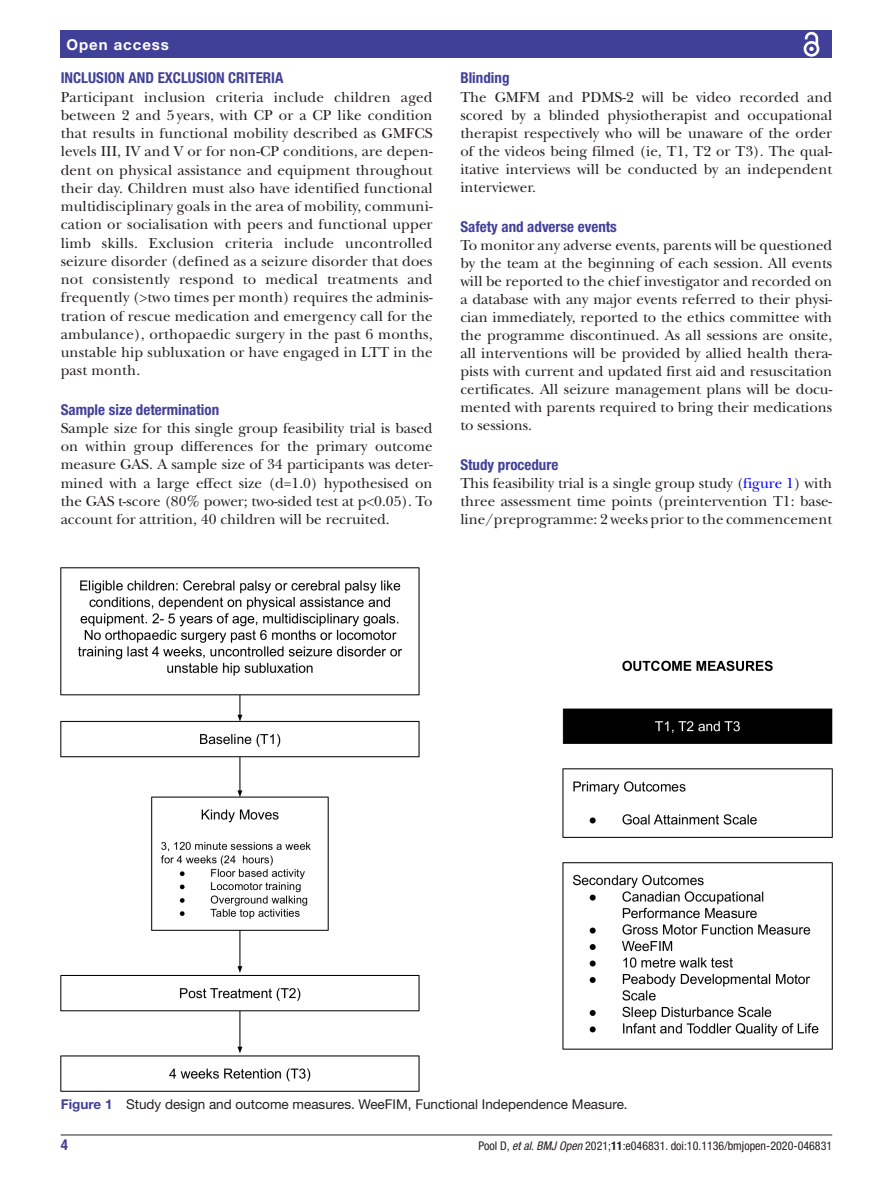
<style>
.page{position:relative;width:893px;height:1191px;background:#fff}
.page>*{position:absolute;margin:0;border:0;box-sizing:border-box;transform-origin:0 0}
.t1{font:15px/18.3px "New Baskerville";color:#231f20;text-align:justify}
.t2{font:700 condensed 15px "Helvetica Neue LT Std";color:#414099}
.t3{font:700 15px "Helvetica Neue LT Std";letter-spacing:.065em;color:#fff}
.t4{font:13.5px "Helvetica Neue LT Std";color:#231f20}
.t5{font:condensed 12px "Helvetica Neue LT Std";color:#231f20}
.s1{color:#00f}
.s2{font-weight:700;color:#414099}
.s3{font-style:italic}
.s4{font-weight:700}
</style>
<div class="page">
<hr style="left:61px;top:1134px;width:771px;height:1px;background:#231f20">
<div style="left:61px;top:31px;width:771px;height:27px;background:#414099"></div>
<svg style="left:803px;top:31px;width:17px;height:26px"></svg>
<img style="left:61px;top:567px;width:771px;height:524px">
<p class="t3" style="left:66px;top:35px;width:104px">Open access</p>
<p class="t2" style="left:61px;top:69px;width:224px">INCLUSION AND EXCLUSION CRITERIA</p>
<p class="t1" style="left:61px;top:88px;width:373px">Participant inclusion criteria include children aged between 2 and 5 years, with CP or a CP like condition that results in functional mobility described as GMFCS levels III, IV and V or for non-CP conditions, are depen&shy;dent on physical assistance and equipment throughout their day. Children must also have identified functional multidisciplinary goals in the area of mobility, communi&shy;cation or socialisation with peers and functional upper limb skills. Exclusion criteria include uncontrolled seizure disorder (defined as a seizure disorder that does not consistently respond to medical treatments and frequently (&gt;two times per month) requires the adminis&shy;tration of rescue medication and emergency call for the ambulance), orthopaedic surgery in the past 6 months, unstable hip subluxation or have engaged in LTT in the past month.</p>
<p class="t2" style="left:61px;top:400px;width:160px">Sample size determination</p>
<p class="t1" style="left:61px;top:419px;width:373px">Sample size for this single group feasibility trial is based on within group differences for the primary outcome measure GAS. A sample size of 34 participants was deter&shy;mined with a large effect size (d=1.0) hypothesised on the GAS t-score (80% power; two-sided test at p&lt;0.05). To account for attrition, 40 children will be recruited.</p>
<p class="t2" style="left:460px;top:69px;width:51px">Blinding</p>
<p class="t1" style="left:460px;top:88px;width:373px">The GMFM and PDMS-2 will be video recorded and scored by a blinded physiotherapist and occupational therapist respectively who will be unaware of the order of the videos being filmed (ie, T1, T2 or T3). The qual&shy;itative interviews will be conducted by an independent interviewer.</p>
<p class="t2" style="left:460px;top:217px;width:158px">Safety and adverse events</p>
<p class="t1" style="left:460px;top:236px;width:373px">To monitor any adverse events, parents will be questioned by the team at the beginning of each session. All events will be reported to the chief investigator and recorded on a database with any major events referred to their physi&shy;cian immediately, reported to the ethics committee with the programme discontinued. As all sessions are onsite, all interventions will be provided by allied health thera&shy;pists with current and updated first aid and resuscitation certificates. All seizure management plans will be docu&shy;mented with parents required to bring their medications to sessions.</p>
<p class="t2" style="left:460px;top:455px;width:100px">Study procedure</p>
<p class="t1" style="left:460px;top:474px;width:373px">This feasibility trial is a single group study (<span class="s1">figure 1</span>) with three assessment time points (preintervention T1: base&shy;line/preprogramme: 2 weeks prior to the commencement</p>
<p class="t4" style="left:61px;top:1096px;width:568px"><span class="s2">Figure 1</span> Study design and outcome measures. WeeFIM, Functional Independence Measure.</p>
<p class="t2" style="left:61px;top:1135px;width:9px">4</p>
<p class="t5" style="left:479px;top:1138px;width:355px">Pool D, <span class="s3">et al</span>. <span class="s3">BMJ Open</span> 2021;<span class="s4">11</span>:e046831. doi:10.1136/bmjopen-2020-046831</p>
</div>
